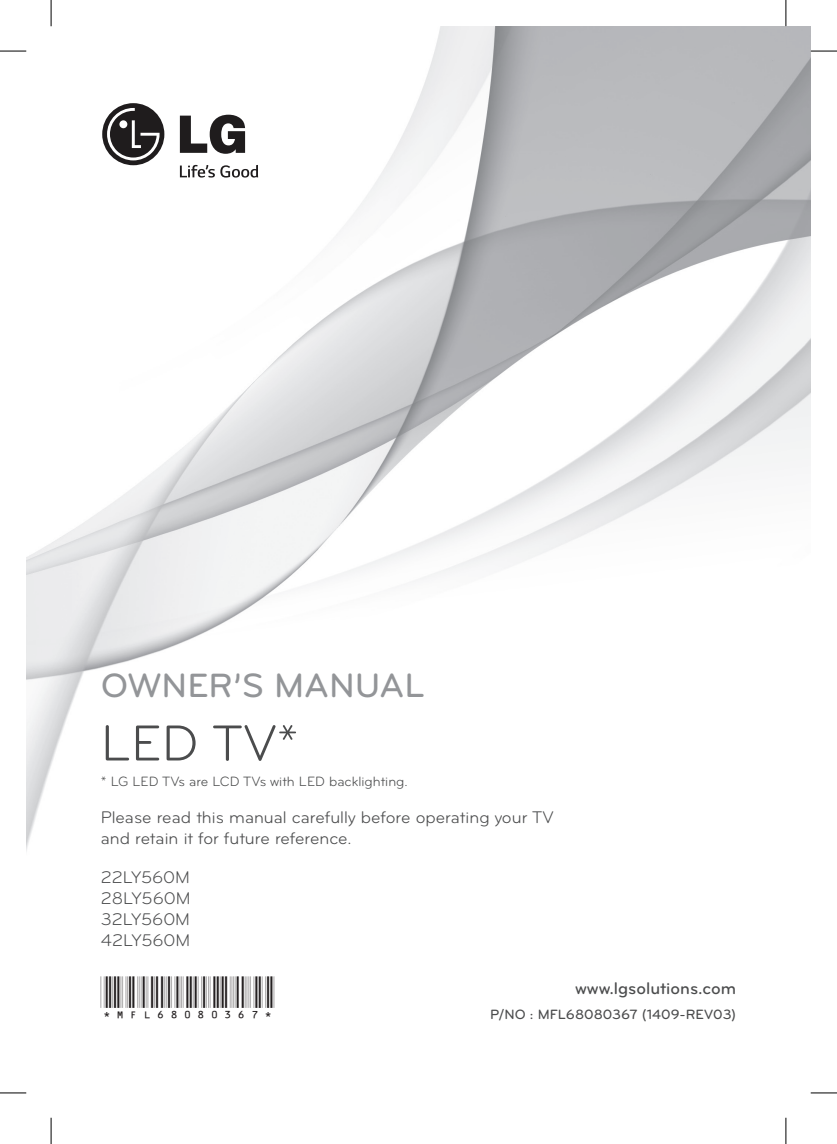
<style>
.page{position:relative;width:837px;height:1144px;background:#fff}
.page>*{position:absolute;margin:0;border:0;box-sizing:border-box;transform-origin:0 0}
.t1{font:52.5px "Bryant LG";color:#4b4c4d}
.t2{font:42px "C39 Hr P24 Dh Tt";color:#231f20}
.t3{font:500 35px "Bryant LG";color:#939598}
.t4{font:17.5px/21px "Bryant LG";color:#4b4c4d}
.t5{font:500 17.5px "Bryant LG";color:#4b4c4d}
.t6{font:14px "Bryant LG";color:#4b4c4d}
.t7{font:500 14px "Bryant LG";color:#4b4c4d}
</style>
<div class="page">
<img style="left:26px;top:26px;width:784px;height:1092px">
<svg style="left:102px;top:103px;width:62px;height:62px"></svg>
<svg style="left:180px;top:115px;width:65px;height:39px"></svg>
<svg style="left:180px;top:165px;width:78px;height:13px"></svg>
<svg style="left:0;top:51px;width:26px;height:1px"></svg>
<svg style="left:810px;top:51px;width:26px;height:1px"></svg>
<svg style="left:0;top:1092px;width:26px;height:1px"></svg>
<svg style="left:810px;top:1092px;width:26px;height:1px"></svg>
<svg style="left:51px;top:0;width:1px;height:26px"></svg>
<svg style="left:51px;top:1118px;width:1px;height:26px"></svg>
<svg style="left:785px;top:0;width:1px;height:26px"></svg>
<svg style="left:785px;top:1118px;width:1px;height:26px"></svg>
<h3 class="t3" style="left:101px;top:664px;width:325px">OWNER’S MANUAL</h3>
<h1 class="t1" style="left:101px;top:712px;width:199px">LED TV*</h1>
<p class="t6" style="left:101px;top:773px;width:308px">* LG LED TVs are LCD TVs with LED backlighting.</p>
<p class="t4" style="left:101px;top:807px;width:454px">Please read this manual carefully before operating your TV and retain it for future reference.</p>
<p class="t4" style="left:101px;top:867px;width:91px;text-align:justify">22LY560M 28LY560M 32LY560M 42LY560M</p>
<h2 class="t2" style="left:101px;top:977px;width:176px">*MFL68080367*</h2>
<p class="t5" style="left:575px;top:977px;width:162px">www.lgsolutions.com</p>
<p class="t7" style="left:490px;top:1005px;width:247px">P/NO : MFL68080367 (1409-REV03)</p>
</div>
